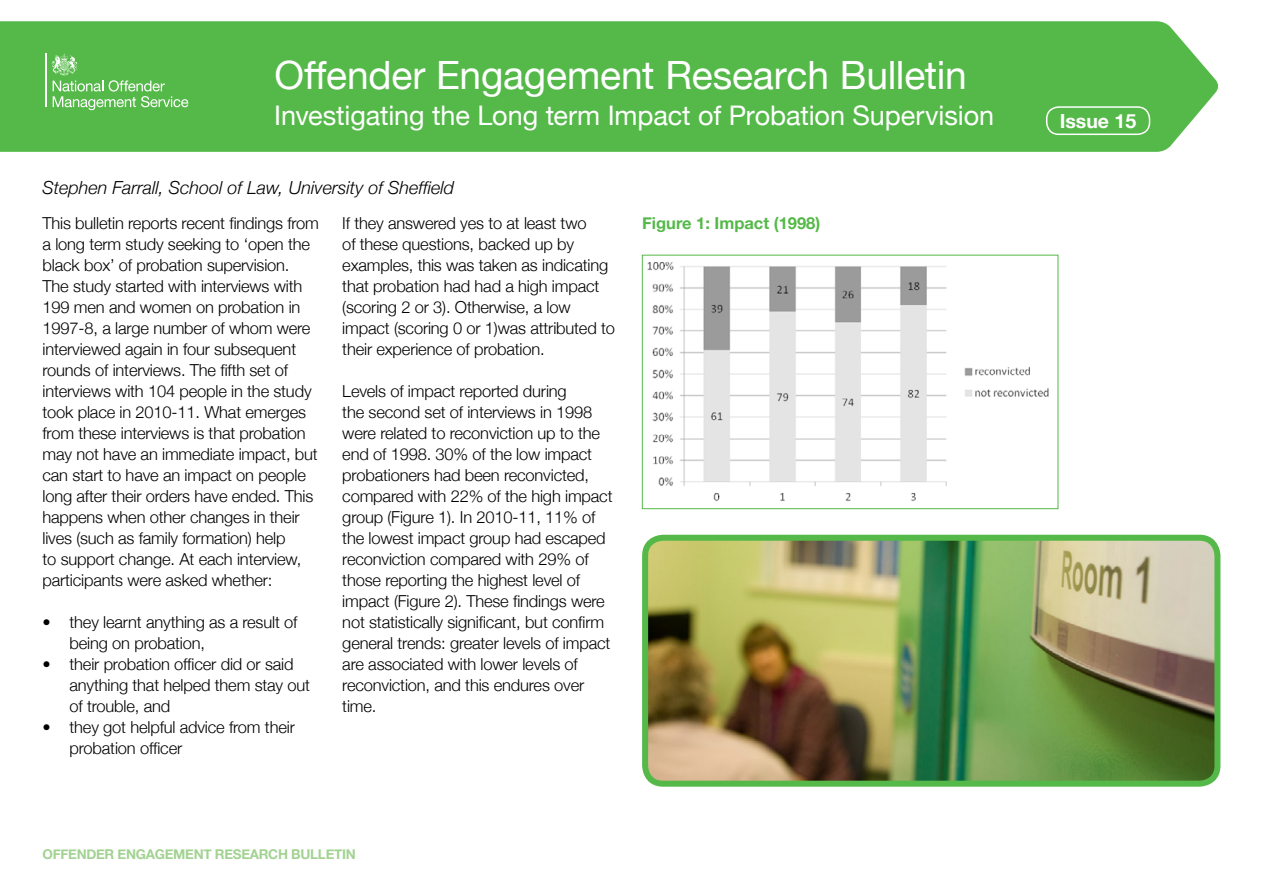
<style>
.page{position:relative;width:1263px;height:893px;background:#fff}
.page>*{position:absolute;margin:0;border:0;box-sizing:border-box;transform-origin:0 0}
.t1{font:39px "Helvetica Neue";letter-spacing:-.005em;color:#fff}
.t2{font:27px "Helvetica Neue";letter-spacing:-.005em;color:#fff}
.B_head{font:700 19.5px "Helvetica Neue";color:#fff}
.B_head-2{font:italic 300 18px "Helvetica Neue";color:#000}
.main_body_text{font:300 16.5px/21px "Helvetica Neue";letter-spacing:-.01em;color:#000}
.main_body_text-2{font:700 16.5px "Helvetica Neue";color:#54b948}
.t3{font:700 13.5px "Helvetica Neue";letter-spacing:-.02em;color:#a2d291}
</style>
<div class="page">
<div style="left:0;top:21px;width:1219px;height:131px;background:#54b948"></div>
<div style="left:1046px;top:106px;width:104px;height:29px;border:2px solid #fff;border-radius:12px"></div>
<hr style="left:45px;top:54px;width:1px;height:53px;background:#fff">
<svg style="left:51px;top:54px;width:137px;height:56px;background:#6bc261"></svg>
<img style="left:649px;top:542px;width:564px;height:238px">
<div style="left:642px;top:535px;width:578px;height:252px;border:6px solid #54b948;border-radius:18px"></div>
<img style="left:647px;top:262px;width:402px;height:240px">
<div style="left:642px;top:255px;width:416px;height:254px;border:1px solid #54b948"></div>
<p class="t1" style="left:274px;top:42px;width:694px">Offender Engagement Research Bulletin</p>
<p class="t2" style="left:274px;top:93px;width:721px">Investigating the Long term Impact of Probation Supervision</p>
<p class="B_head-2" style="left:43px;top:174px;width:413px">Stephen Farrall, School of Law, University of Sheffield</p>
<p class="main_body_text" style="left:43px;top:211px;width:278px">This bulletin reports recent findings from a long term study seeking to ‘open the black box’ of probation supervision.<br>The study started with interviews with 199 men and women on probation in 1997-8, a large number of whom were interviewed again in four subsequent rounds of interviews. The fifth set of interviews with 104 people in the study took place in 2010-11. What emerges from these interviews is that probation may not have an immediate impact, but can start to have an impact on people long after their orders have ended. This happens when other changes in their lives (such as family formation) help<br>to support change. At each interview, participants were asked whether:</p>
<p class="main_body_text" style="left:70px;top:610px;width:229px;text-indent:-27px">• they learnt anything as a result of being on probation,</p>
<p class="main_body_text" style="left:70px;top:652px;width:242px;text-indent:-27px">• their probation officer did or said anything that helped them stay out of trouble, and</p>
<p class="main_body_text" style="left:70px;top:715px;width:227px;text-indent:-27px">• they got helpful advice from their probation officer</p>
<p class="main_body_text" style="left:342px;top:211px;width:274px">If they answered yes to at least two<br>of these questions, backed up by examples, this was taken as indicating that probation had had a high impact (scoring 2 or 3). Otherwise, a low impact (scoring 0 or 1)was attributed to their experience of probation.</p>
<p class="main_body_text" style="left:342px;top:379px;width:272px">Levels of impact reported during<br>the second set of interviews in 1998 were related to reconviction up to the end of 1998. 30% of the low impact probationers had been reconvicted, compared with 22% of the high impact group (Figure 1). In 2010-11, 11% of the lowest impact group had escaped reconviction compared with 29% of those reporting the highest level of impact (Figure 2). These findings were not statistically significant, but confirm general trends: greater levels of impact are associated with lower levels of reconviction, and this endures over time.</p>
<p class="main_body_text-2" style="left:642px;top:208px;width:180px">Figure 1: Impact (1998)</p>
<p class="t3" style="left:43px;top:842px;width:315px">OFFENDER ENGAGEMENT RESEARCH BULLETIN</p>
<p class="B_head" style="left:1060px;top:103px;width:78px">Issue 15</p>
</div>
